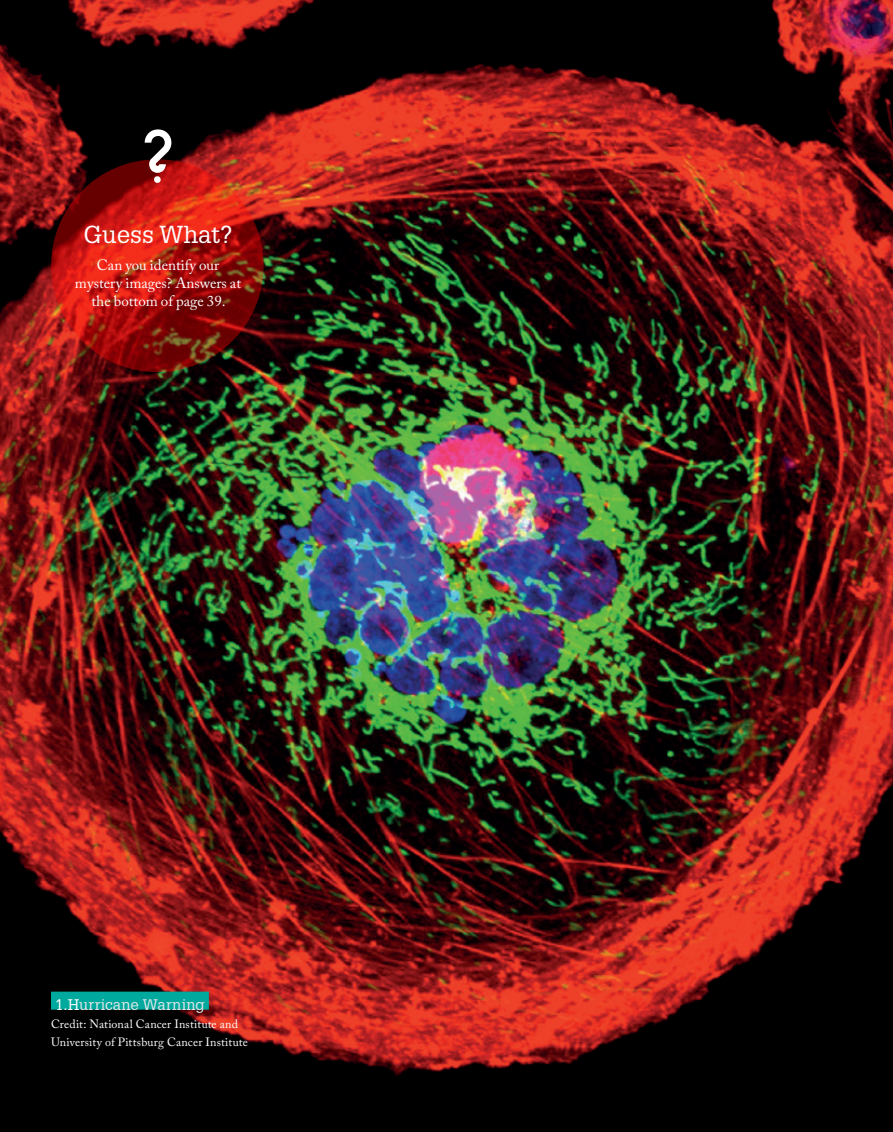
<style>
.page{position:relative;width:893px;height:1132px;background:#fff}
.page>*{position:absolute;margin:0;border:0;box-sizing:border-box;transform-origin:0 0}
.t1{font:24px "Glypha LT Std";color:#fff}
.t2{font:15px/18px "Adobe Caslon Pro";color:#fff;text-align:center}
.t3{font:15px "Glypha LT Std";letter-spacing:.015em;color:#e6e7e9}
.t4{font:12px/18px "Adobe Caslon Pro";letter-spacing:.015em;color:#fff}
.s1{color:#fff}
</style>
<div class="page">
<img style="left:0;top:0;width:893px;height:1131px">
<div style="left:51px;top:991px;width:158px;height:18px;background:#00a99d"></div>
<svg style="left:51px;top:159px;width:213px;height:213px;background:#aa150d"></svg>
<svg style="left:145px;top:129px;width:26px;height:54px"></svg>
<h1 class="t1" style="left:84px;top:220px;width:150px">Guess What?</h1>
<p class="t2" style="left:75px;top:255px;width:168px">Can you identify our mystery images? Answers at the bottom of page 39.</p>
<p class="t3" style="left:55px;top:994px;width:151px"><span class="s1">1.H</span>urricane Warning</p>
<p class="t4" style="left:51px;top:1014px;width:198px">Credit: National Cancer Institute and<br>University of Pittsburg Cancer Institute</p>
</div>
